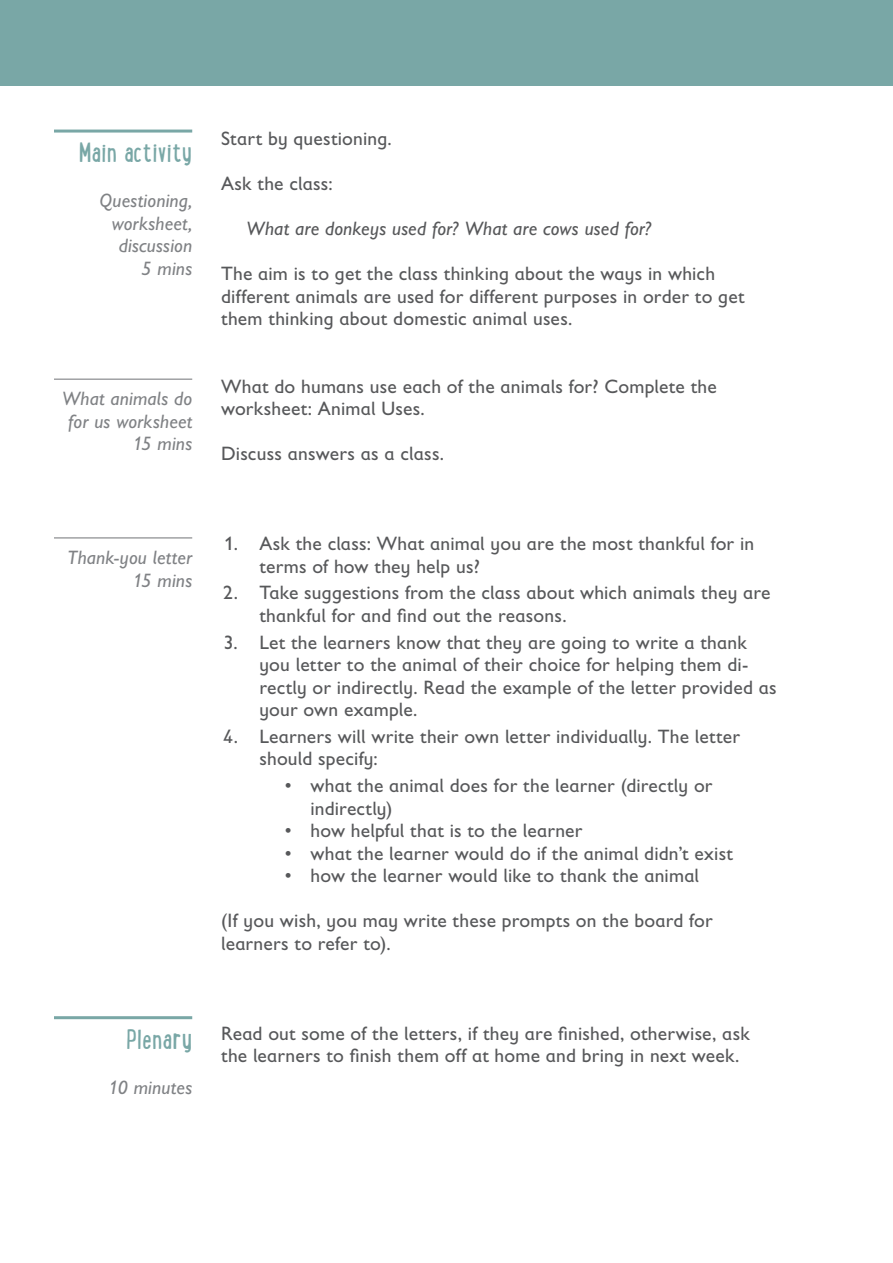
<style>
.page{position:relative;width:893px;height:1263px;background:#fff}
.page>*{position:absolute;margin:0;border:0;box-sizing:border-box;transform-origin:0 0}
.t1{font:30px "Lunch Box";color:#79a7a6}
.t2{font:19.5px/22.5px "Gill Sans Infant Std";letter-spacing:.01em;color:#57585a}
.t3{font:italic 19.5px/22.5px "Gill Sans Infant Std";letter-spacing:.01em;color:#808285;text-align:right}
.Indent_6mm{font:italic 19.5px "Gill Sans Infant Std";letter-spacing:.005em;color:#57585a}
</style>
<div class="page">
<hr style="left:54px;top:1016px;width:138px;height:3px;background:#79a7a6">
<hr style="left:54px;top:130px;width:138px;height:3px;background:#79a7a6">
<hr style="left:54px;top:379px;width:138px;height:1px;background:#808285">
<hr style="left:54px;top:537px;width:138px;height:1px;background:#808285">
<div style="left:0;top:0;width:893px;height:85px;background:#79a7a6"></div>
<p class="t1" style="left:79px;top:131px;width:115px">Main activity</p>
<p class="t3" style="left:100px;top:189px;width:94px">Questioning, worksheet, discussion</p>
<p class="t3" style="left:142px;top:257px;width:52px">5 mins</p>
<p class="t3" style="left:62px;top:387px;width:132px;text-align:center">What animals do for us worksheet</p>
<p class="t3" style="left:132px;top:432px;width:61px">15 mins</p>
<p class="t2" style="left:221px;top:127px;width:172px">Start by questioning.</p>
<p class="t2" style="left:221px;top:172px;width:113px">Ask the class:</p>
<p class="Indent_6mm" style="left:247px;top:217px;width:406px">What are donkeys used for? What are cows used for?</p>
<p class="t2" style="left:221px;top:262px;width:525px">The aim is to get the class thinking about the ways in which different animals are used for different purposes in order to get them thinking about domestic animal uses.</p>
<p class="t2" style="left:221px;top:375px;width:497px">What do humans use each of the animals for? Complete the worksheet: Animal Uses.</p>
<p class="t2" style="left:221px;top:442px;width:224px">Discuss answers as a class.</p>
<p class="t3" style="left:68px;top:546px;width:126px">Thank-you letter<br>15 mins</p>
<p class="t2" style="left:259px;top:532px;width:496px;text-indent:-35px">1. Ask the class: What animal you are the most thankful for in terms of how they help us?</p>
<p class="t2" style="left:259px;top:581px;width:513px;text-indent:-36px">2. Take suggestions from the class about which animals they are thankful for and find out the reasons.</p>
<p class="t2" style="left:259px;top:631px;width:519px;text-indent:-36px">3. Let the learners know that they are going to write a thank you letter to the animal of their choice for helping them di&shy;rectly or indirectly. Read the example of the letter provided as your own example.</p>
<p class="t2" style="left:259px;top:725px;width:482px;text-indent:-36px">4. Learners will write their own letter individually. The letter should specify:</p>
<p class="t2" style="left:310px;top:774px;width:404px;text-indent:-26px">• what the animal does for the learner (directly or indirectly)</p>
<p class="t2" style="left:285px;top:819px;width:299px">• how helpful that is to the learner</p>
<p class="t2" style="left:285px;top:842px;width:450px">• what the learner would do if the animal didn’t exist</p>
<p class="t2" style="left:285px;top:864px;width:416px">• how the learner would like to thank the animal</p>
<p class="t2" style="left:221px;top:909px;width:493px">(If you wish, you may write these prompts on the board for learners to refer to).</p>
<p class="t1" style="left:126px;top:1018px;width:67px">Plenary</p>
<p class="t3" style="left:108px;top:1076px;width:85px">10 minutes</p>
<p class="t2" style="left:221px;top:1022px;width:530px">Read out some of the letters, if they are finished, otherwise, ask the learners to finish them off at home and bring in next week.</p>
</div>
